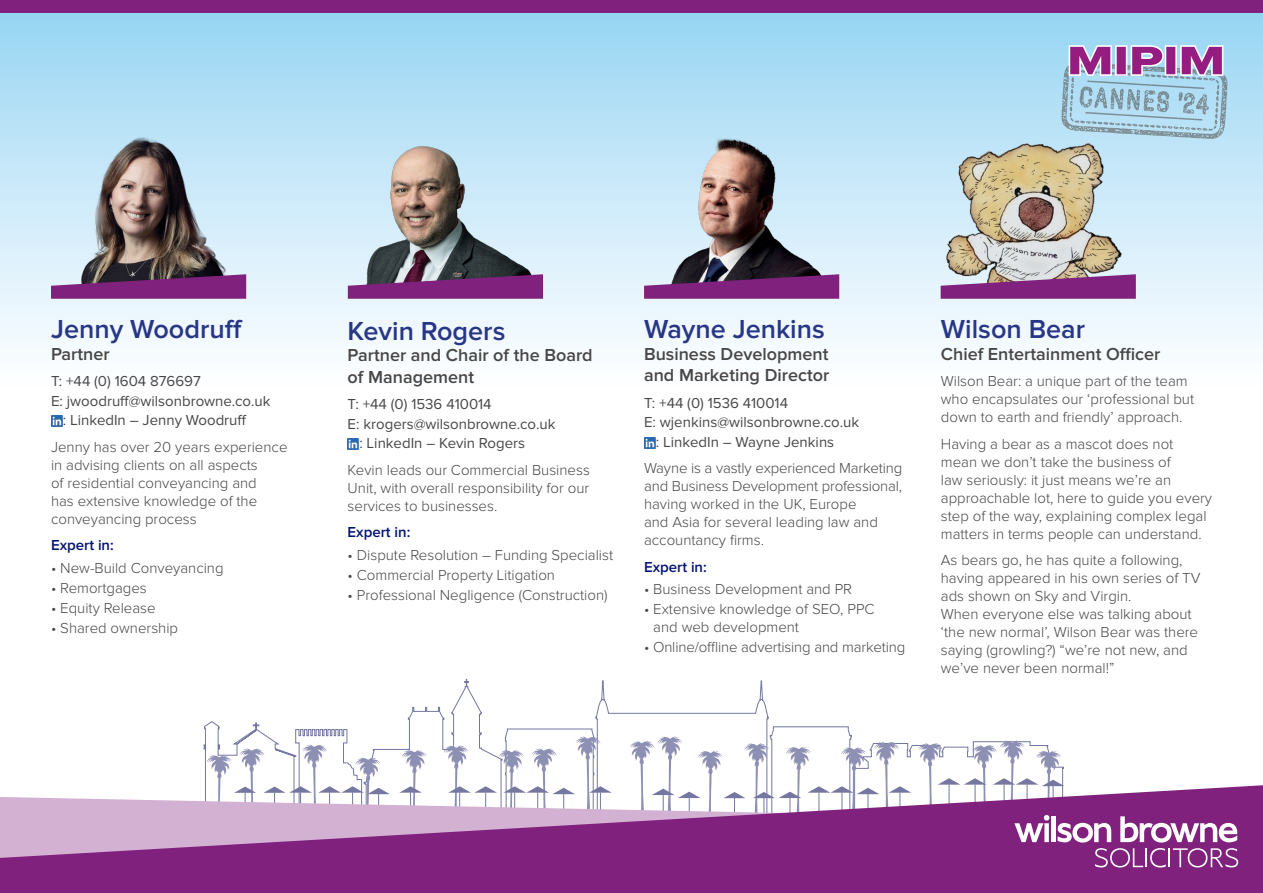
<style>
.page{position:relative;width:1263px;height:893px;background:#fff}
.page>*{position:absolute;margin:0;border:0;box-sizing:border-box;transform-origin:0 0}
.t1{font:600 27px "Proxima Nova";color:#283686}
.t2{font:600 18px/21.6px "Proxima Nova";color:#474747}
.t3{font:300 15px/18px "Proxima Nova";color:#474747}
.t4{font:15px "Proxima Nova";color:#474747}
.t5{font:600 15px "Proxima Nova";color:#021371}
</style>
<div class="page">
<div style="left:0;top:0;width:1263px;height:392px;background:linear-gradient(to bottom,#96d4f3,#fff)"></div>
<div style="left:0;top:0;width:1263px;height:13px;background:#80217e"></div>
<svg style="left:0;top:785px;width:1263px;height:108px;background:#913f8f"></svg>
<svg style="left:204px;top:679px;width:907px;height:163px"></svg>
<svg style="left:1120px;top:816px;width:117px;height:26px"></svg>
<svg style="left:1095px;top:848px;width:143px;height:19px;background:#9d549b"></svg>
<img style="left:922px;top:136px;width:222px;height:156px">
<svg style="left:941px;top:274px;width:195px;height:25px;background:#934d92"></svg>
<svg style="left:1061px;top:45px;width:166px;height:94px;background:#a7afce"></svg>
<img style="left:650px;top:135px;width:185px;height:139px">
<svg style="left:644px;top:274px;width:195px;height:25px;background:#79337b"></svg>
<svg style="left:644px;top:437px;width:12px;height:11px"></svg>
<img style="left:57px;top:131px;width:187px;height:143px">
<svg style="left:51px;top:274px;width:195px;height:25px;background:#7b347b"></svg>
<svg style="left:51px;top:415px;width:12px;height:12px"></svg>
<img style="left:349px;top:134px;width:188px;height:140px">
<svg style="left:348px;top:274px;width:195px;height:25px;background:#7d367e"></svg>
<svg style="left:348px;top:439px;width:11px;height:11px"></svg>
<h1 class="t1" style="left:51px;top:314px;width:193px">Jenny Woodruff</h1>
<p class="t2" style="left:51px;top:343px;width:60px">Partner</p>
<p class="t4" style="left:51px;top:373px;width:151px">T: +44 (0) 1604 876697</p>
<p class="t4" style="left:51px;top:392px;width:221px">E: jwoodruff@wilsonbrowne.co.uk</p>
<p class="t4" style="left:63px;top:412px;width:186px">: LinkedIn – Jenny Woodruff</p>
<p class="t3" style="left:51px;top:438px;width:238px">Jenny has over 20 years experience in advising clients on all aspects<br>of residential conveyancing and<br>has extensive knowledge of the conveyancing process</p>
<p class="t5" style="left:51px;top:537px;width:64px">Expert in:</p>
<p class="t3" style="left:51px;top:559px;width:174px">• New-Build Conveyancing</p>
<p class="t3" style="left:51px;top:579px;width:97px">• Remortgages</p>
<p class="t3" style="left:51px;top:599px;width:106px">• Equity Release</p>
<p class="t3" style="left:51px;top:620px;width:129px">• Shared ownership</p>
<h1 class="t1" style="left:348px;top:315px;width:159px">Kevin Rogers</h1>
<p class="t2" style="left:348px;top:345px;width:247px">Partner and Chair of the Board of Management</p>
<p class="t4" style="left:348px;top:396px;width:145px">T: +44 (0) 1536 410014</p>
<p class="t4" style="left:348px;top:415px;width:209px">E: krogers@wilsonbrowne.co.uk</p>
<p class="t4" style="left:359px;top:435px;width:167px">: LinkedIn – Kevin Rogers</p>
<p class="t3" style="left:348px;top:462px;width:244px;text-align:justify">Kevin leads our Commercial Business Unit, with overall responsibility for our services to businesses.</p>
<p class="t5" style="left:348px;top:524px;width:64px">Expert in:</p>
<p class="t3" style="left:348px;top:546px;width:267px">• Dispute Resolution – Funding Specialist</p>
<p class="t3" style="left:348px;top:566px;width:209px">• Commercial Property Litigation</p>
<p class="t3" style="left:348px;top:587px;width:261px">• Professional Negligence (Construction)</p>
<h1 class="t1" style="left:644px;top:314px;width:182px">Wayne Jenkins</h1>
<p class="t2" style="left:644px;top:343px;width:187px">Business Development and Marketing Director</p>
<p class="t4" style="left:644px;top:394px;width:145px">T: +44 (0) 1536 410014</p>
<p class="t4" style="left:644px;top:414px;width:217px">E: wjenkins@wilsonbrowne.co.uk</p>
<p class="t4" style="left:656px;top:433px;width:180px">: LinkedIn – Wayne Jenkins</p>
<p class="t3" style="left:644px;top:460px;width:260px">Wayne is a vastly experienced Marketing and Business Development professional, having worked in the UK, Europe<br>and Asia for several leading law and accountancy firms.</p>
<p class="t5" style="left:644px;top:558px;width:64px">Expert in:</p>
<p class="t3" style="left:644px;top:581px;width:210px">• Business Development and PR</p>
<p class="t3" style="left:653px;top:601px;width:223px;text-indent:-9px">• Extensive knowledge of SEO, PPC and web development</p>
<p class="t3" style="left:644px;top:639px;width:263px">• Online/offline advertising and marketing</p>
<h1 class="t1" style="left:941px;top:314px;width:146px">Wilson Bear</h1>
<p class="t2" style="left:941px;top:343px;width:221px">Chief Entertainment Officer</p>
<p class="t3" style="left:941px;top:373px;width:255px">Wilson Bear: a unique part of the team who encapsulates our ‘professional but down to earth and friendly’ approach.</p>
<p class="t3" style="left:941px;top:435px;width:273px">Having a bear as a mascot does not mean we don’t take the business of<br>law seriously: it just means we’re an approachable lot, here to guide you every step of the way, explaining complex legal matters in terms people can understand.</p>
<p class="t3" style="left:941px;top:552px;width:261px">As bears go, he has quite a following, having appeared in his own series of TV ads shown on Sky and Virgin.<br>When everyone else was talking about ‘the new normal’, Wilson Bear was there saying (growling?) “we’re not new, and we’ve never been normal!”</p>
</div>
